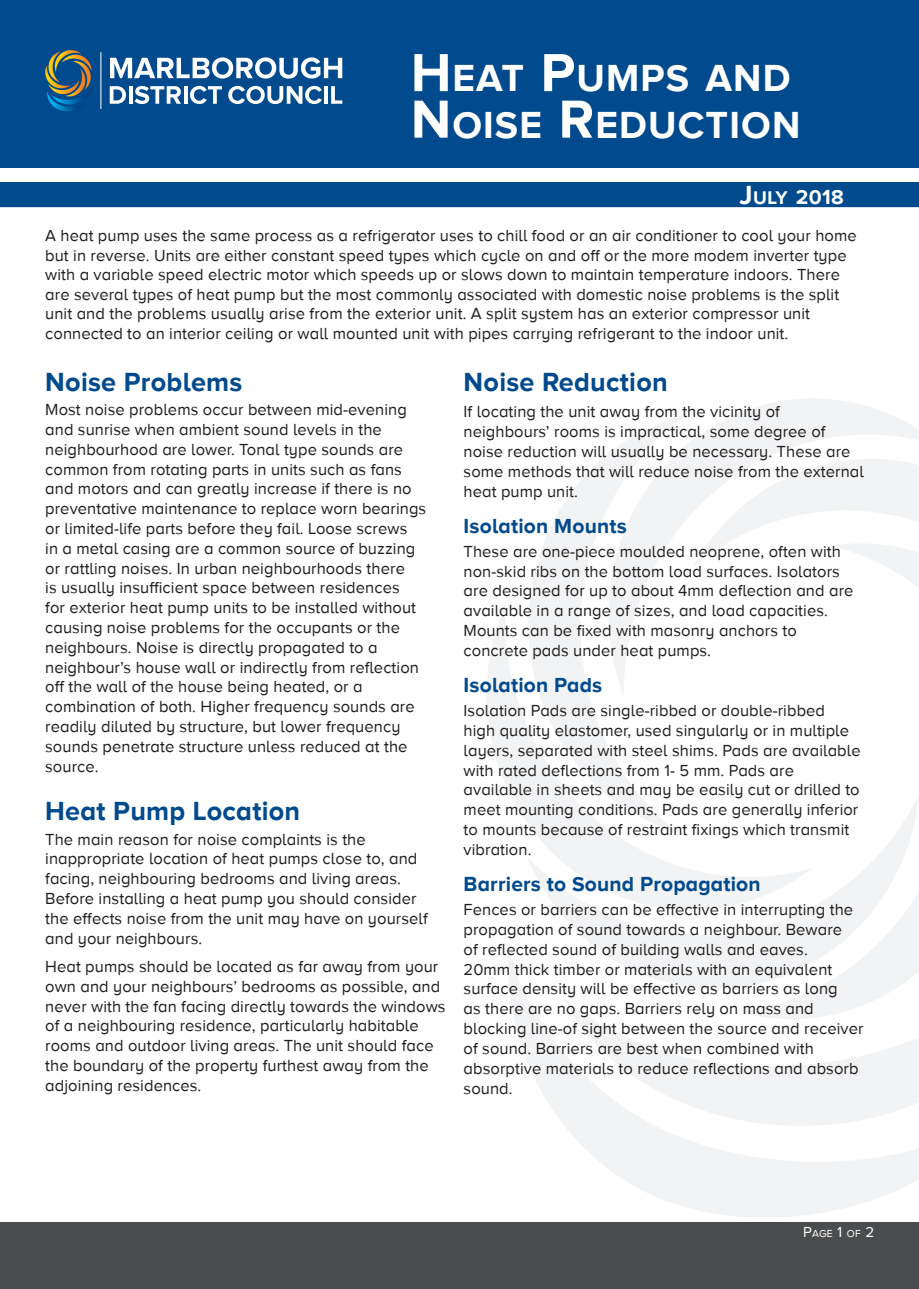
<style>
.page{position:relative;width:919px;height:1289px;background:#fff}
.page>*{position:absolute;margin:0;border:0;box-sizing:border-box;transform-origin:0 0}
.H1_Title{font:700 38.85px/46.5px "Proxima Nova A";letter-spacing:.03em;color:#fff}
.Heading_3{font:700 27px "Proxima Nova A";letter-spacing:.01em;color:#004a8d}
.Heading_3-1{font:700 21px "Proxima Nova A";letter-spacing:.01em;color:#004a8d}
.t1{font:700 21px "Proxima Nova A";color:#fff}
.Basic_Pargraph_span{font:16.5px/19.8px "Proxima Nova A";letter-spacing:.005em;color:#231f20}
.t2{font:10.5px "Proxima Nova A";color:#fff}
.s1{font-size:55.5px}
.s2{font-size:27px}
.s3{font-size:18.9px}
.s4{font-size:15px}
</style>
<div class="page">
<div style="left:0;top:0;width:918px;height:207px;background:#004a8d"></div>
<svg style="left:487px;top:399px;width:431px;height:441px"></svg>
<svg style="left:508px;top:840px;width:410px;height:377px"></svg>
<div style="left:0;top:168px;width:918px;height:14px;background:#fff"></div>
<svg style="left:110px;top:57px;width:232px;height:22px"></svg>
<svg style="left:110px;top:86px;width:16px;height:18px"></svg>
<hr style="left:129px;top:86px;width:3px;height:18px;background:#fff">
<svg style="left:135px;top:86px;width:46px;height:18px"></svg>
<hr style="left:184px;top:86px;width:3px;height:18px;background:#fff">
<svg style="left:190px;top:86px;width:32px;height:18px"></svg>
<svg style="left:228px;top:86px;width:94px;height:18px"></svg>
<hr style="left:324px;top:86px;width:4px;height:18px;background:#fff">
<svg style="left:331px;top:86px;width:11px;height:18px"></svg>
<hr style="left:101px;top:52px;width:1px;height:57px;background:#fff">
<svg style="left:43px;top:50px;width:50px;height:64px;background:#386376"></svg>
<div style="left:0;top:1222px;width:918px;height:66px;background:#4b4c4d"></div>
<p class="H1_Title" style="left:411px;top:54px;width:391px"><span class="s1">H</span>EAT <span class="s1">P</span>UMPS AND<br><span class="s1">N</span>OISE <span class="s1">R</span>EDUCTION</p>
<h2 class="t1" style="left:739px;top:185px;width:106px"><span class="s2">J</span><span class="s3">ULY</span> 2018</h2>
<p class="Basic_Pargraph_span" style="left:45px;top:226px;width:813px">A heat pump uses the same process as a refrigerator uses to chill food or an air conditioner to cool your home but in reverse. Units are either constant speed types which cycle on and off or the more modem inverter type with a variable speed electric motor which speeds up or slows down to maintain temperature indoors. There are several types of heat pump but the most commonly associated with domestic noise problems is the split unit and the problems usually arise from the exterior unit. A split system has an exterior compressor unit connected to an interior ceiling or wall mounted unit with pipes carrying refrigerant to the indoor unit.</p>
<p class="Heading_3" style="left:45px;top:366px;width:199px">Noise Problems</p>
<p class="Basic_Pargraph_span" style="left:45px;top:399px;width:382px">Most noise problems occur between mid-evening and sunrise when ambient sound levels in the neighbourhood are lower. Tonal type sounds are common from rotating parts in units such as fans and motors and can greatly increase if there is no preventative maintenance to replace worn bearings or limited-life parts before they fail. Loose screws<br>in a metal casing are a common source of buzzing or rattling noises. In urban neighbourhoods there<br>is usually insufficient space between residences<br>for exterior heat pump units to be installed without causing noise problems for the occupants or the neighbours. Noise is directly propagated to a neighbour’s house wall or indirectly from reflection off the wall of the house being heated, or a combination of both. Higher frequency sounds are readily diluted by structure, but lower frequency sounds penetrate structure unless reduced at the source.</p>
<p class="Heading_3" style="left:45px;top:796px;width:256px">Heat Pump Location</p>
<p class="Basic_Pargraph_span" style="left:45px;top:829px;width:384px">The main reason for noise complaints is the inappropriate location of heat pumps close to, and facing, neighbouring bedrooms and living areas.<br>Before installing a heat pump you should consider the effects noise from the unit may have on yourself and your neighbours.</p>
<p class="Basic_Pargraph_span" style="left:45px;top:956px;width:402px">Heat pumps should be located as far away from your own and your neighbours’ bedrooms as possible, and never with the fan facing directly towards the windows of a neighbouring residence, particularly habitable rooms and outdoor living areas. The unit should face the boundary of the property furthest away from the adjoining residences.</p>
<p class="Heading_3" style="left:463px;top:366px;width:206px">Noise Reduction</p>
<p class="Basic_Pargraph_span" style="left:463px;top:401px;width:402px">If locating the unit away from the vicinity of neighbours’ rooms is impractical, some degree of noise reduction will usually be necessary. These are some methods that will reduce noise from the external heat pump unit.</p>
<p class="Heading_3-1" style="left:463px;top:514px;width:165px">Isolation Mounts</p>
<p class="Basic_Pargraph_span" style="left:463px;top:541px;width:391px">These are one-piece moulded neoprene, often with non-skid ribs on the bottom load surfaces. Isolators are designed for up to about 4mm deflection and are available in a range of sizes, and load capacities.<br>Mounts can be fixed with masonry anchors to concrete pads under heat pumps.</p>
<p class="Heading_3-1" style="left:463px;top:673px;width:140px">Isolation Pads</p>
<p class="Basic_Pargraph_span" style="left:463px;top:700px;width:398px">Isolation Pads are single-ribbed or double-ribbed high quality elastomer, used singularly or in multiple layers, separated with steel shims. Pads are available with rated deflections from 1- 5 mm. Pads are available in sheets and may be easily cut or drilled to meet mounting conditions. Pads are generally inferior to mounts because of restraint fixings which transmit vibration.</p>
<p class="Heading_3-1" style="left:463px;top:872px;width:298px">Barriers to Sound Propagation</p>
<p class="Basic_Pargraph_span" style="left:463px;top:899px;width:401px">Fences or barriers can be effective in interrupting the propagation of sound towards a neighbour. Beware<br>of reflected sound of building walls and eaves.<br>20mm thick timber or materials with an equivalent surface density will be effective as barriers as long<br>as there are no gaps. Barriers rely on mass and blocking line‑of sight between the source and receiver of sound. Barriers are best when combined with absorptive materials to reduce reflections and absorb sound.</p>
<h2 class="t2" style="left:803px;top:1227px;width:73px"><span class="s4">P</span>AGE <span class="s4">1</span> OF <span class="s4">2</span></h2>
</div>
